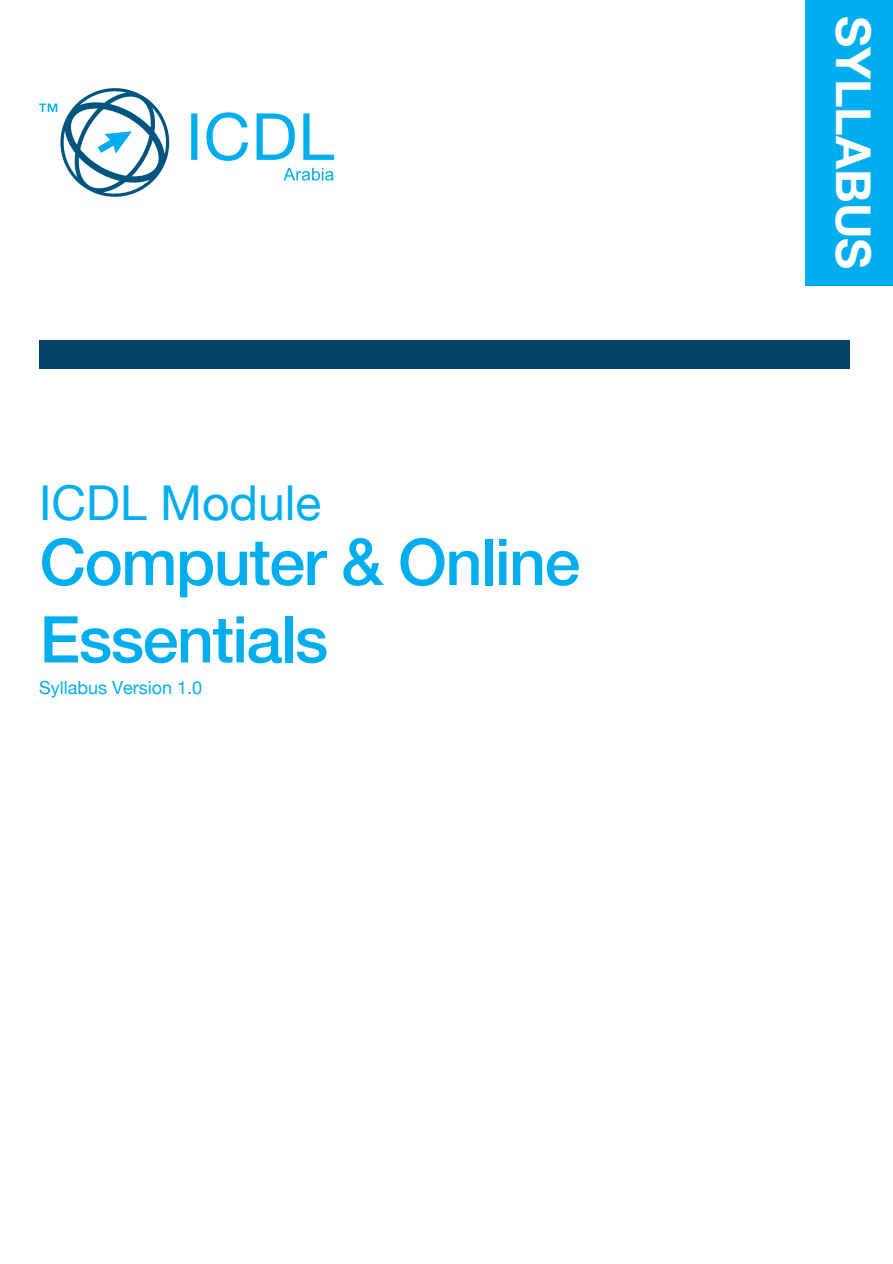
<style>
.page{position:relative;width:893px;height:1264px;background:#fff}
.page>*{position:absolute;margin:0;border:0;box-sizing:border-box;transform-origin:0 0}
.t1{font:500 64.5px/77.4px "Helvetica Neue";letter-spacing:-.025em;color:#00aeef}
.t2{font:48px "Helvetica Neue";color:#00aeef}
.t3{font:700 48px "Helvetica Neue";color:#fff}
.t4{font:18px "Helvetica Neue";color:#00aeef}
</style>
<div class="page">
<svg style="left:39px;top:88px;width:131px;height:109px"></svg>
<svg style="left:191px;top:112px;width:143px;height:49px"></svg>
<svg style="left:283px;top:168px;width:51px;height:13px"></svg>
<div style="left:39px;top:340px;width:810px;height:29px;background:#044164"></div>
<div style="left:806px;top:0;width:87px;height:285px;background:#00aeef"></div>
<p class="t2" style="left:39px;top:468px;width:284px">ICDL Module</p>
<p class="t1" style="left:40px;top:518px;width:542px">Computer &amp; Online<br>Essentials</p>
<p class="t4" style="left:39px;top:674px;width:165px">Syllabus Version 1.0</p>
<p class="t3" style="left:891px;top:16px;width:255px;rotate:90deg">SYLLABUS</p>
</div>
